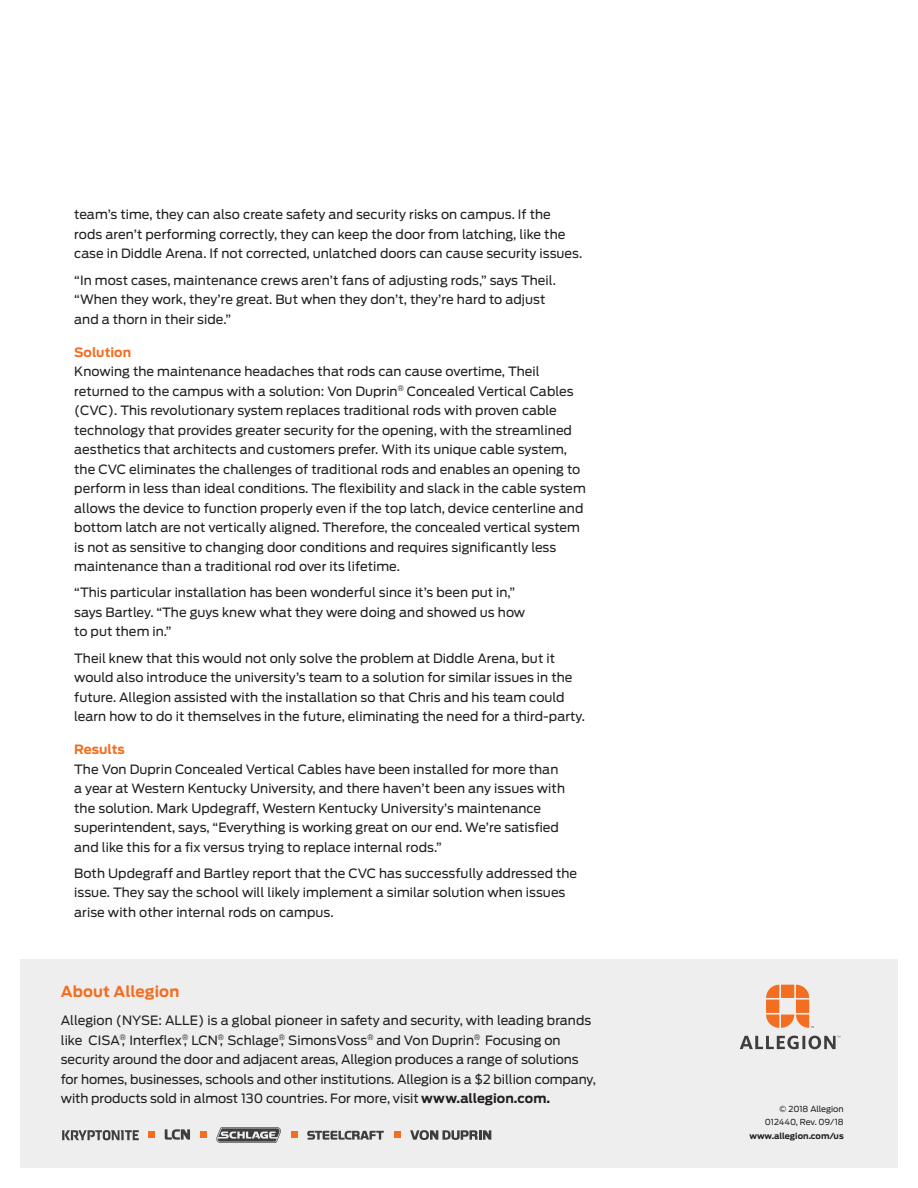
<style>
.page{position:relative;width:918px;height:1188px;background:#fff}
.page>*{position:absolute;margin:0;border:0;box-sizing:border-box;transform-origin:0 0}
.t1{font:700 15px "Antenna";letter-spacing:.01em;color:#f36e21}
.Body_8_5_13pt{font:12.75px/19.5px "Antenna";letter-spacing:.005em;color:#231f20}
.Body_Bold_8_5_13pt_O{font:700 12.75px "Antenna";letter-spacing:.005em;color:#f36e21}
.t2{font:8.25px/13.5px "Antenna";color:#231f20;text-align:right}
.t3{font:700 8.25px "Antenna";color:#231f20}
.s1{font-weight:700}
</style>
<div class="page">
<div style="left:20px;top:959px;width:878px;height:209px;background:#eeeeef"></div>
<svg style="left:766px;top:985px;width:48px;height:43px"></svg>
<svg style="left:740px;top:1036px;width:100px;height:13px"></svg>
<svg style="left:165px;top:1129px;width:25px;height:11px"></svg>
<div style="left:148px;top:1132px;width:7px;height:6px;background:#f36e21"></div>
<svg style="left:200px;top:1132px;width:6px;height:6px"></svg>
<svg style="left:410px;top:1130px;width:81px;height:10px"></svg>
<svg style="left:216px;top:1127px;width:65px;height:16px"></svg>
<svg style="left:307px;top:1131px;width:77px;height:9px"></svg>
<svg style="left:291px;top:1132px;width:6px;height:6px"></svg>
<svg style="left:394px;top:1132px;width:6px;height:6px"></svg>
<svg style="left:62px;top:1130px;width:77px;height:10px"></svg>
<p class="Body_8_5_13pt" style="left:74px;top:205px;width:510px">team’s time, they can also create safety and security risks on campus. If the<br>rods aren’t performing correctly, they can keep the door from latching, like the case in Diddle Arena. If not corrected, unlatched doors can cause security issues.</p>
<p class="Body_8_5_13pt" style="left:74px;top:270px;width:483px">“In most cases, maintenance crews aren’t fans of adjusting rods,” says Theil. “When they work, they’re great. But when they don’t, they’re hard to adjust and a thorn in their side.”</p>
<p class="Body_Bold_8_5_13pt_O" style="left:74px;top:343px;width:59px">Solution</p>
<p class="Body_8_5_13pt" style="left:74px;top:362px;width:513px">Knowing the maintenance headaches that rods can cause overtime, Theil returned to the campus with a solution: Von Duprin<sup>®</sup> Concealed Vertical Cables (CVC). This revolutionary system replaces traditional rods with proven cable technology that provides greater security for the opening, with the streamlined aesthetics that architects and customers prefer. With its unique cable system, the CVC eliminates the challenges of traditional rods and enables an opening to perform in less than ideal conditions. The flexibility and slack in the cable system allows the device to function properly even if the top latch, device centerline and bottom latch are not vertically aligned. Therefore, the concealed vertical system is not as sensitive to changing door conditions and requires significantly less maintenance than a traditional rod over its lifetime.</p>
<p class="Body_8_5_13pt" style="left:74px;top:583px;width:453px">“This particular installation has been wonderful since it’s been put in,” says Bartley. “The guys knew what they were doing and showed us how to put them in.”</p>
<p class="Body_8_5_13pt" style="left:74px;top:648px;width:512px">Theil knew that this would not only solve the problem at Diddle Arena, but it would also introduce the university’s team to a solution for similar issues in the future. Allegion assisted with the installation so that Chris and his team could learn how to do it themselves in the future, eliminating the need for a third-party.</p>
<p class="Body_Bold_8_5_13pt_O" style="left:74px;top:741px;width:52px">Results</p>
<p class="Body_8_5_13pt" style="left:74px;top:759px;width:492px">The Von Duprin Concealed Vertical Cables have been installed for more than a year at Western Kentucky University, and there haven’t been any issues with the solution. Mark Updegraff, Western Kentucky University’s maintenance superintendent, says, “Everything is working great on our end. We’re satisfied and like this for a fix versus trying to replace internal rods.”</p>
<p class="Body_8_5_13pt" style="left:74px;top:863px;width:505px">Both Updegraff and Bartley report that the CVC has successfully addressed the issue. They say the school will likely implement a similar solution when issues arise with other internal rods on campus.</p>
<p class="t1" style="left:61px;top:981px;width:120px">About Allegion</p>
<p class="Body_8_5_13pt" style="left:61px;top:1011px;width:537px">Allegion (NYSE: ALLE) is a global pioneer in safety and security, with leading brands like CISA<sup>®</sup>, Interflex<sup>®</sup>, LCN<sup>®</sup>, Schlage<sup>®</sup>, SimonsVoss<sup>®</sup> and Von Duprin<sup>®</sup>. Focusing on security around the door and adjacent areas, Allegion produces a range of solutions for homes, businesses, schools and other institutions. Allegion is a $2 billion company, with products sold in almost 130 countries. For more, visit <span class="s1">www.allegion.com.</span></p>
<p class="t2" style="left:765px;top:1102px;width:80px">© 2018 Allegion<br>012440, Rev. 09/18</p>
<p class="t3" style="left:749px;top:1130px;width:96px">www.allegion.com/us</p>
</div>
